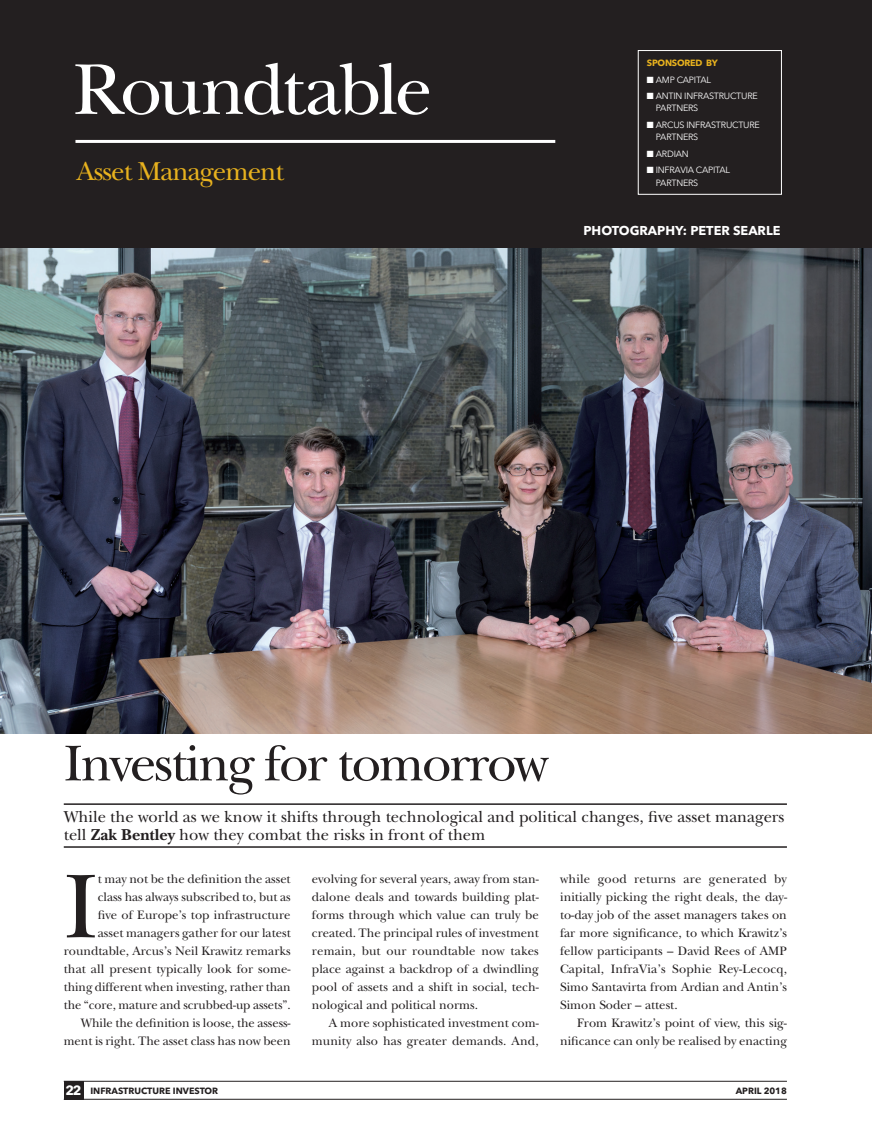
<style>
.page{position:relative;width:872px;height:1148px;background:#fff}
.page>*{position:absolute;margin:0;border:0;box-sizing:border-box;transform-origin:0 0}
.t1{font:94.5px "New Baskerville Std";color:#231f20}
.t2{font:75px "New Baskerville Std";letter-spacing:-.04em;color:#fff}
.t3{font:52.5px "New Baskerville Std";letter-spacing:-.04em;color:#231f20}
.t4{font:27px "New Baskerville Std";letter-spacing:-.035em;color:#e8b21e}
.t5{font:16.5px/18px "New Baskerville Std";color:#231f20}
.t6{font:12.75px/18px "New Baskerville Std";color:#231f20;text-align:right}
.t7{font:700 12.75px "Avenir Next LT Pro";color:#fff}
.t8{font:9px/12.3px "Avenir Next LT Pro";letter-spacing:-.025em;color:#fff}
.t9{font:700 9px "Avenir Next LT Pro";color:#231f20}
.t10{font:700 9px "Avenir Next LT Pro";letter-spacing:-.025em;color:#e8b21e}
.s1{font-weight:700}
.s2{font-size:13.35px;color:#fff}
</style>
<div class="page">
<div style="left:64px;top:1081px;width:19px;height:18px;background:#231f20"></div>
<hr style="left:64px;top:1081px;width:723px;height:1px;background:#231f20">
<hr style="left:64px;top:1099px;width:723px;height:1px;background:#231f20">
<div style="left:0;top:0;width:872px;height:251px;background:#231f20"></div>
<hr style="left:75px;top:140px;width:480px;height:3px;background:#fff">
<div style="left:638px;top:50px;width:143px;height:144px;border:1px solid #fff"></div>
<img style="left:0;top:248px;width:872px;height:486px">
<hr style="left:64px;top:803px;width:723px;height:2px;background:#231f20">
<hr style="left:64px;top:846px;width:723px;height:2px;background:#231f20">
<h2 class="t2" style="left:73px;top:46px;width:360px">Roundtable</h2>
<h3 class="t4" style="left:77px;top:155px;width:209px">Asset Management</h3>
<p class="t10" style="left:647px;top:57px;width:73px">SPONSORED BY</p>
<p class="t8" style="left:647px;top:73px;width:66px">■ AMP CAPITAL</p>
<p class="t8" style="left:656px;top:90px;width:103px;text-indent:-9px">■ ANTIN INFRASTRUCTURE<br>PARTNERS</p>
<p class="t8" style="left:656px;top:119px;width:106px;text-indent:-9px">■ ARCUS INFRASTRUCTURE<br>PARTNERS</p>
<p class="t8" style="left:647px;top:148px;width:43px">■ ARDIAN</p>
<p class="t8" style="left:656px;top:164px;width:76px;text-indent:-9px">■ INFRAVIA CAPITAL<br>PARTNERS</p>
<p class="t7" style="left:583px;top:223px;width:199px">PHOTOGRAPHY: PETER SEARLE</p>
<h3 class="t3" style="left:64px;top:733px;width:486px">Investing for tomorrow</h3>
<p class="t5" style="left:64px;top:808px;width:722px">While the world as we know it shifts through technological and political changes, five asset managers tell <span class="s1">Zak Bentley</span> how they combat the risks in front of them</p>
<h1 class="t1" style="left:64px;top:852px;width:36px">I</h1>
<p class="t6" style="left:64px;top:870px;width:228px">t may not be the definition the asset<br>class has always subscribed to, but as<br>five of Europe’s top infrastructure<br>asset managers gather for our latest roundtable, Arcus’s Neil Krawitz remarks that all present typically look for some&shy;thing different when investing, rather than the “core, mature and scrubbed-up assets”.<br>While the definition is loose, the assess&shy;ment is right. The asset class has now been</p>
<p class="t6" style="left:312px;top:870px;width:228px;text-align:justify">evolving for several years, away from stan&shy;dalone deals and towards building plat&shy;forms through which value can truly be created. The principal rules of investment remain, but our roundtable now takes place against a backdrop of a dwindling pool of assets and a shift in social, tech&shy;nological and political norms.</p>
<p class="t6" style="left:560px;top:870px;width:228px;text-align:justify">while good returns are generated by initially picking the right deals, the day&shy;to-day job of the asset managers takes on far more significance, to which Krawitz’s fellow participants – David Rees of AMP Capital, InfraVia’s Sophie Rey-Lecocq, Simo Santavirta from Ardian and Antin’s Simon Soder – attest.</p>
<p class="t6" style="left:560px;top:1014px;width:228px">From Krawitz’s point of view, this sig&shy;nificance can only be realised by enacting</p>
<p class="t6" style="left:312px;top:1014px;width:228px">A more sophisticated investment com&shy;munity also has greater demands. And,</p>
<p class="t9" style="left:65px;top:1085px;width:154px"><span class="s2">22</span> INFRASTRUCTURE INVESTOR</p>
<p class="t9" style="left:735px;top:1085px;width:53px">APRIL 2018</p>
</div>
